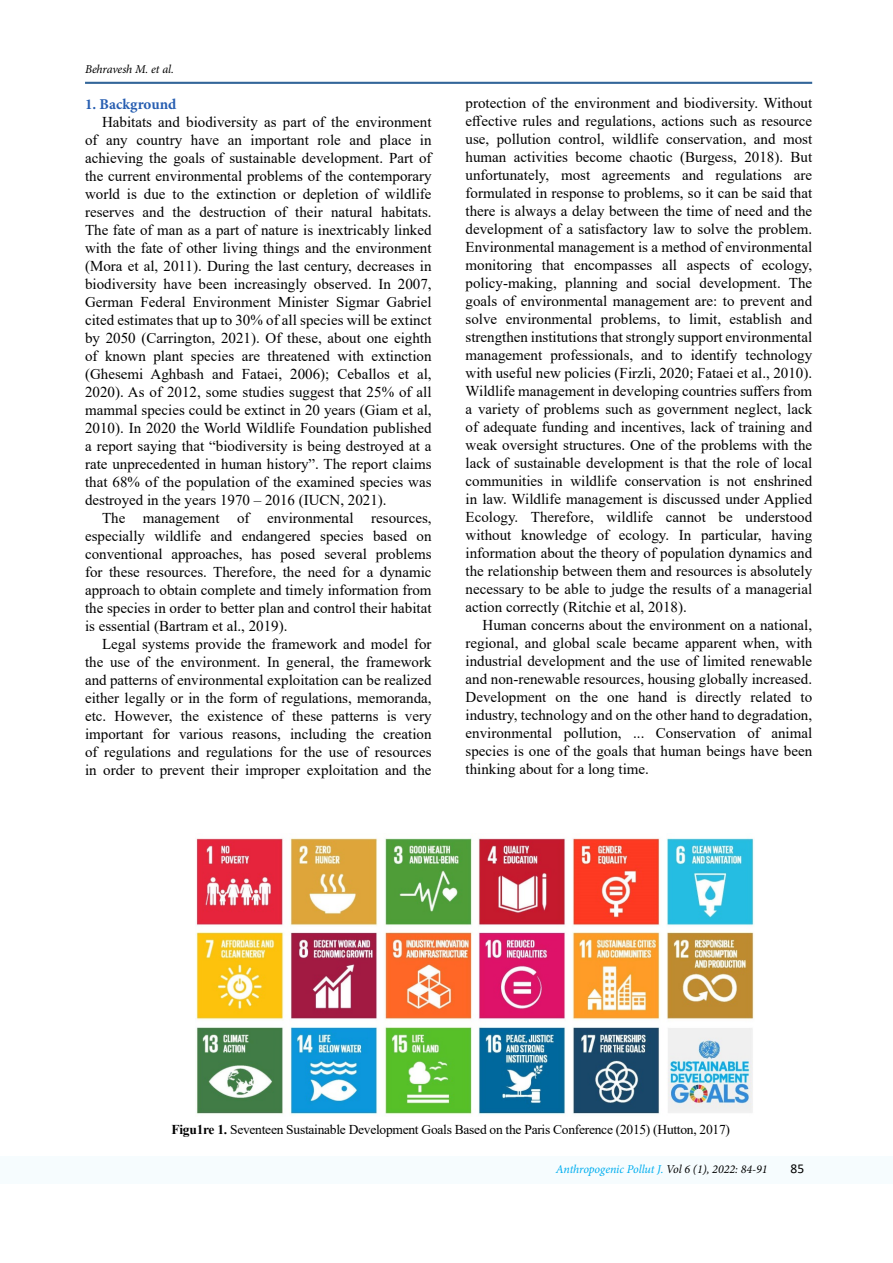
<style>
.page{position:relative;width:893px;height:1263px;background:#fff}
.page>*{position:absolute;margin:0;border:0;box-sizing:border-box;transform-origin:0 0}
.t1{font:15px/18px "Times New Roman";color:#000;text-align:justify}
.t2{font:700 15px "Minion Pro";color:#275eb1}
.t3{font:13.5px "Times New Roman";letter-spacing:-.02em;color:#000}
.t4{font:13.5px "Calibri";color:#000}
.t5{font:italic 12px "Minion Pro";letter-spacing:-.01em;color:#00aeef}
.t6{font:italic 12px "Minion Pro";letter-spacing:-.01em;color:#000}
.s1{font-weight:700}
.s2{color:#000}
</style>
<div class="page">
<hr style="left:85px;top:82px;width:727px;height:2px;background:#369">
<div style="left:0;top:1157px;width:893px;height:27px;background:#f6fcfe"></div>
<img style="left:196px;top:838px;width:558px;height:276px">
<p class="t6" style="left:85px;top:61px;width:90px">Behravesh M. et al.</p>
<p class="t2" style="left:85px;top:93px;width:93px">1. Background</p>
<p class="t1" style="left:85px;top:112px;width:348px;text-indent:17px">Habitats and biodiversity as part of the environment of any country have an important role and place in achieving the goals of sustainable development. Part of the current environmental problems of the contemporary world is due to the extinction or depletion of wildlife reserves and the destruction of their natural habitats.<br>The fate of man as a part of nature is inextricably linked with the fate of other living things and the environment (Mora et al, 2011). During the last century, decreases in biodiversity have been increasingly observed. In 2007, German Federal Environment Minister Sigmar Gabriel cited estimates that up to 30% of all species will be extinct by 2050 (Carrington, 2021). Of these, about one eighth of known plant species are threatened with extinction (Ghesemi Aghbash and Fataei, 2006); Ceballos et al, 2020). As of 2012, some studies suggest that 25% of all mammal species could be extinct in 20 years (Giam et al, 2010). In 2020 the World Wildlife Foundation published a report saying that “biodiversity is being destroyed at a rate unprecedented in human history”. The report claims that 68% of the population of the examined species was destroyed in the years 1970 – 2016 (IUCN, 2021).</p>
<p class="t1" style="left:85px;top:508px;width:348px;text-indent:17px">The management of environmental resources, especially wildlife and endangered species based on conventional approaches, has posed several problems for these resources. Therefore, the need for a dynamic approach to obtain complete and timely information from the species in order to better plan and control their habitat is essential (Bartram et al., 2019).</p>
<p class="t1" style="left:85px;top:634px;width:348px;text-indent:17px">Legal systems provide the framework and model for the use of the environment. In general, the framework and patterns of environmental exploitation can be realized either legally or in the form of regulations, memoranda, etc. However, the existence of these patterns is very important for various reasons, including the creation of regulations and regulations for the use of resources in order to prevent their improper exploitation and the</p>
<p class="t1" style="left:466px;top:94px;width:348px">protection of the environment and biodiversity. Without effective rules and regulations, actions such as resource use, pollution control, wildlife conservation, and most human activities become chaotic (Burgess, 2018). But unfortunately, most agreements and regulations are formulated in response to problems, so it can be said that there is always a delay between the time of need and the development of a satisfactory law to solve the problem.<br>Environmental management is a method of environmental monitoring that encompasses all aspects of ecology, policy-making, planning and social development. The goals of environmental management are: to prevent and solve environmental problems, to limit, establish and strengthen institutions that strongly support environmental management professionals, and to identify technology with useful new policies (Firzli, 2020; Fataei et al., 2010).<br>Wildlife management in developing countries suffers from a variety of problems such as government neglect, lack of adequate funding and incentives, lack of training and weak oversight structures. One of the problems with the lack of sustainable development is that the role of local communities in wildlife conservation is not enshrined in law. Wildlife management is discussed under Applied Ecology. Therefore, wildlife cannot be understood without knowledge of ecology. In particular, having information about the theory of population dynamics and the relationship between them and resources is absolutely necessary to be able to judge the results of a managerial action correctly (Ritchie et al, 2018).</p>
<p class="t1" style="left:466px;top:616px;width:348px;text-indent:17px">Human concerns about the environment on a national, regional, and global scale became apparent when, with industrial development and the use of limited renewable and non-renewable resources, housing globally increased.<br>Development on the one hand is directly related to industry, technology and on the other hand to degradation, environmental pollution, ... Conservation of animal species is one of the goals that human beings have been thinking about for a long time.</p>
<p class="t3" style="left:171px;top:1120px;width:560px"><span class="s1">Figu1re 1.</span> Seventeen Sustainable Development Goals Based on the Paris Conference (2015) (Hutton, 2017)</p>
<p class="t5" style="left:556px;top:1161px;width:213px">Anthropogenic Pollut J. <span class="s2">Vol 6 (1), 2022: 84-91</span></p>
<p class="t4" style="left:791px;top:1159px;width:15px">85</p>
</div>
